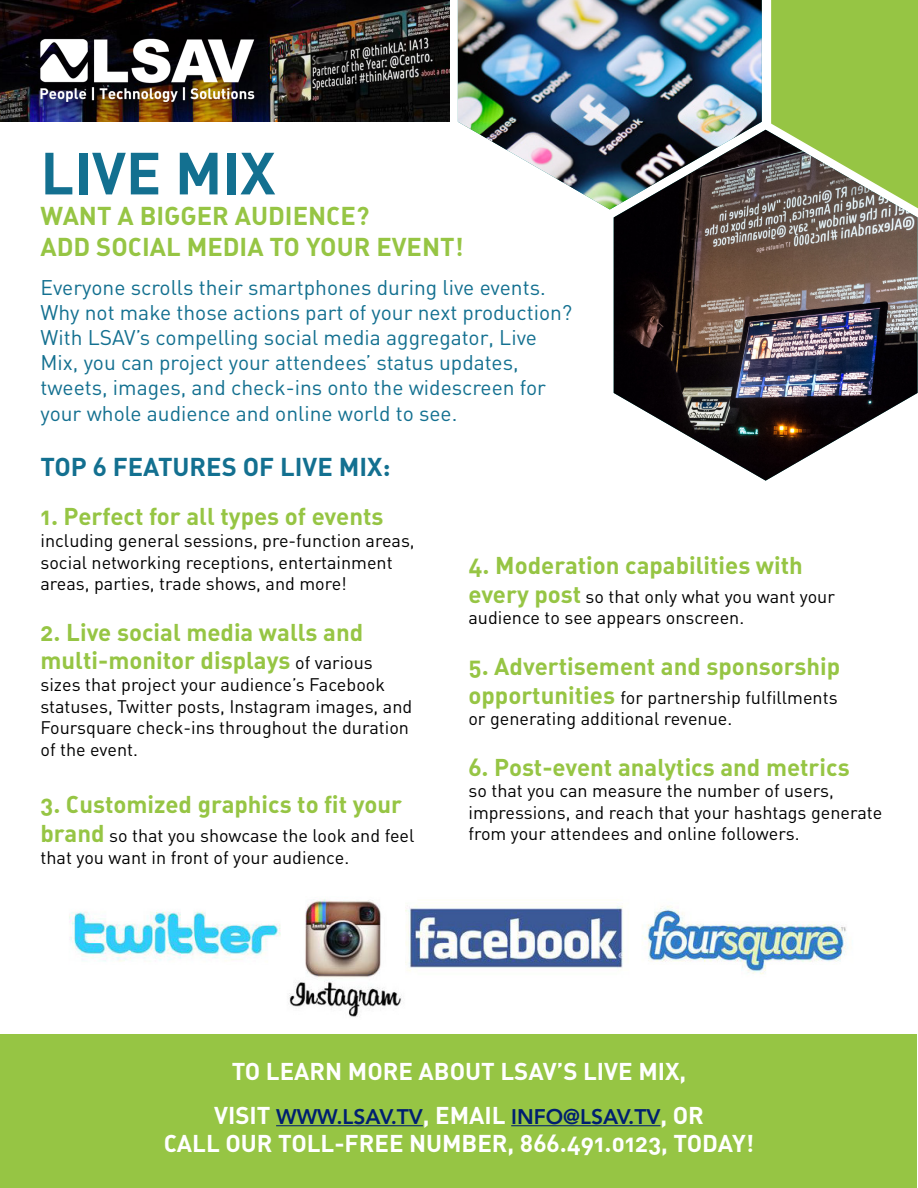
<style>
.page{position:relative;width:918px;height:1188px;background:#fff}
.page>*{position:absolute;margin:0;border:0;box-sizing:border-box;transform-origin:0 0}
.t1{font:58.5px "DIN Bold Alternate";color:#137090}
.t2{font:25.5px "DIN Bold Alternate";color:#96c544}
.t3{font:25.5px "DIN Bold Alternate";color:#137090}
.t4{font:24px/28.8px "DIN Bold Alternate";color:#96c544}
.t5{font:24px "DIN Bold Alternate";color:#fff}
.t6{font:21px/25.2px "DIN";color:#137090}
.t7{font:800 21px "Avenir LT Std";color:#001f70}
.t8{font:18px/21.6px "DIN";color:#000}
.s1{font-family:"DIN";font-size:18px;color:#000}
.s2{font-family:"DIN Bold Alternate";font-size:24px;color:#96c544}
.s3{font-family:"DIN Bold Alternate";font-weight:400;font-size:24px;color:#fff}
</style>
<div class="page">
<div style="left:771px;top:0;width:147px;height:130px;background:#96c544"></div>
<img style="left:614px;top:130px;width:304px;height:351px">
<img style="left:458px;top:0;width:304px;height:209px">
<img style="left:0;top:0;width:449px;height:121px">
<div style="left:1px;top:1035px;width:916px;height:153px;background:#96c544"></div>
<hr style="left:276px;top:1125px;width:147px;height:1px;background:#001f70">
<hr style="left:511px;top:1125px;width:150px;height:1px;background:#001f70">
<img style="left:69px;top:899px;width:779px;height:118px">
<img style="left:38px;top:37px;width:218px;height:65px">
<p class="t1" style="left:40px;top:135px;width:236px">LIVE MIX</p>
<p class="t2" style="left:40px;top:199px;width:330px">WANT A BIGGER AUDIENCE?</p>
<p class="t2" style="left:40px;top:230px;width:425px">ADD SOCIAL MEDIA TO YOUR EVENT!</p>
<p class="t6" style="left:40px;top:274px;width:533px">Everyone scrolls their smartphones during live events.<br>Why not make those actions part of your next production?<br>With LSAV’s compelling social media aggregator, Live Mix, you can project your attendees’ status updates, tweets, images, and check-ins onto the widescreen for your whole audience and online world to see.</p>
<p class="t3" style="left:40px;top:451px;width:352px">TOP 6 FEATURES OF LIVE MIX:</p>
<p class="t4" style="left:40px;top:501px;width:345px">1. Perfect for all types of events</p>
<p class="t8" style="left:40px;top:529px;width:376px">including general sessions, pre-function areas, social networking receptions, entertainment areas, parties, trade shows, and more!</p>
<p class="t4" style="left:40px;top:616px;width:334px">2. Live social media walls and multi-monitor displays <span class="s1">of various</span></p>
<p class="t8" style="left:40px;top:673px;width:373px">sizes that project your audience’s Facebook statuses, Twitter posts, Instagram images, and Foursquare check-ins throughout the duration of the event.</p>
<p class="t4" style="left:40px;top:789px;width:363px">3. Customized graphics to fit your</p>
<p class="t8" style="left:40px;top:825px;width:375px"><span class="s2">brand</span> so that you showcase the look and feel that you want in front of your audience.</p>
<p class="t4" style="left:468px;top:550px;width:336px">4. Moderation capabilities with</p>
<p class="t8" style="left:468px;top:585px;width:368px"><span class="s2">every post</span> so that only what you want your</p>
<p class="t8" style="left:468px;top:607px;width:277px">audience to see appears onscreen.</p>
<p class="t4" style="left:468px;top:651px;width:373px">5. Advertisement and sponsorship</p>
<p class="t8" style="left:468px;top:686px;width:371px"><span class="s2">opportunities</span> for partnership fulfillments</p>
<p class="t8" style="left:468px;top:707px;width:265px">or generating additional revenue.</p>
<p class="t4" style="left:468px;top:751px;width:383px">6. Post-event analytics and metrics</p>
<p class="t8" style="left:468px;top:779px;width:367px">so that you can measure the number of users,</p>
<p class="t8" style="left:468px;top:801px;width:415px">impressions, and reach that your hashtags generate from your attendees and online followers.</p>
<p class="t5" style="left:232px;top:1055px;width:456px">TO LEARN MORE ABOUT LSAV’S LIVE MIX,</p>
<p class="t7" style="left:214px;top:1104px;width:491px"><span class="s3">VISIT</span> WWW.LSAV.TV<span class="s3">, EMAIL</span> INFO@LSAV.TV<span class="s3">, OR</span></p>
<p class="t5" style="left:164px;top:1128px;width:592px">CALL OUR TOLL-FREE NUMBER, 866.491.0123, TODAY!</p>
</div>
